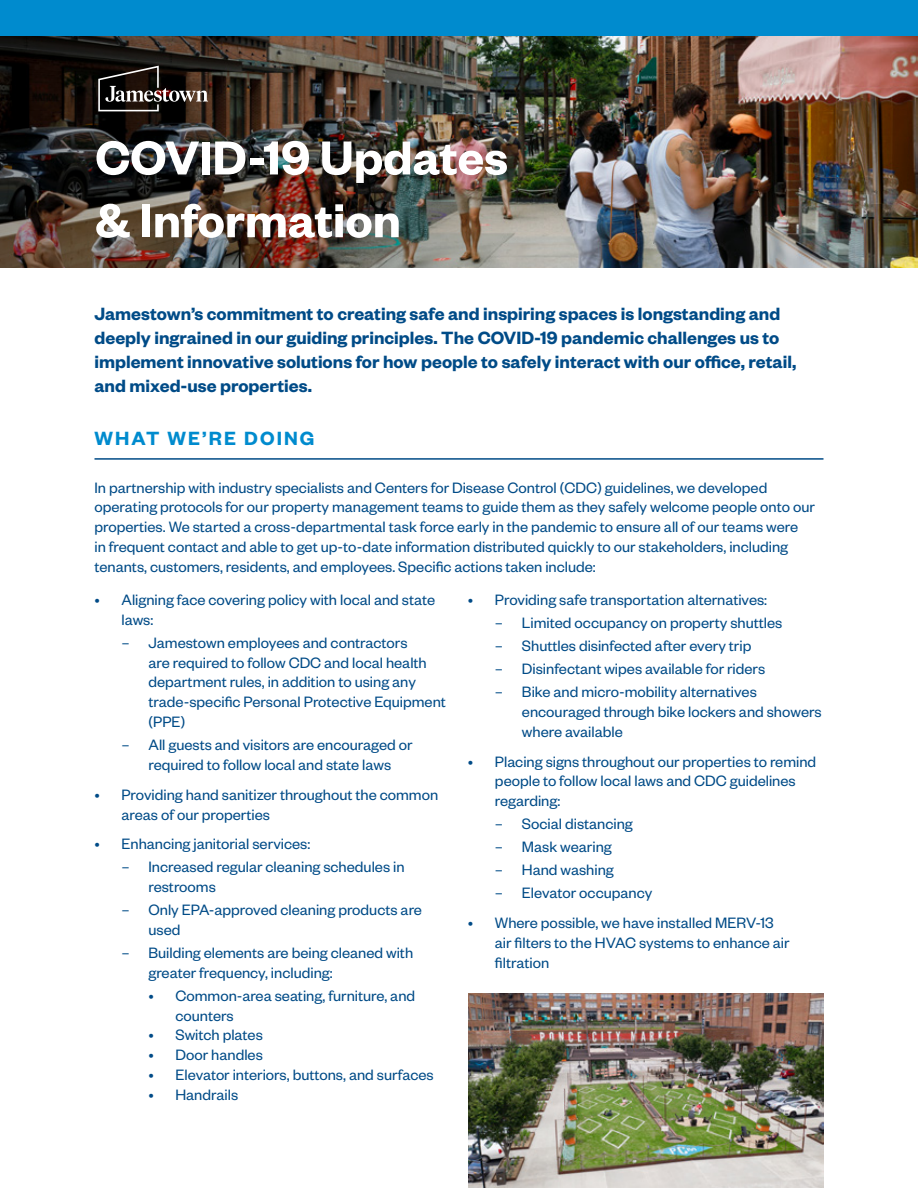
<style>
.page{position:relative;width:918px;height:1188px;background:#fff}
.page>*{position:absolute;margin:0;border:0;box-sizing:border-box;transform-origin:0 0}
.t1{font:600 52.35px/62.8px "Founders Grotesk";color:#fff}
.t2{font:600 21px "Founders Grotesk";letter-spacing:.1em;color:#008bce}
.t3{font:600 19.5px/24px "Founders Grotesk";color:#004b87}
.t4{font:16.5px/19.8px "Founders Grotesk";color:#004b87}
</style>
<div class="page">
<img style="left:0;top:35px;width:918px;height:233px">
<div style="left:0;top:0;width:918px;height:35px;background:#008bce"></div>
<svg style="left:98px;top:66px;width:110px;height:45px;background:#3e3631"></svg>
<hr style="left:94px;top:458px;width:730px;height:2px;background:#004b87">
<img style="left:468px;top:994px;width:356px;height:194px">
<h1 class="t1" style="left:95px;top:124px;width:414px">COVID-19 Updates &amp; Information</h1>
<p class="t3" style="left:94px;top:300px;width:703px">Jamestown’s commitment to creating safe and inspiring spaces is longstanding and deeply ingrained in our guiding principles. The COVID-19 pandemic challenges us to implement innovative solutions for how people to safely interact with our office, retail, and mixed-use properties.</p>
<p class="t2" style="left:94px;top:425px;width:222px">WHAT WE’RE DOING</p>
<p class="t4" style="left:94px;top:477px;width:722px">In partnership with industry specialists and Centers for Disease Control (CDC) guidelines, we developed operating protocols for our property management teams to guide them as they safely welcome people onto our properties. We started a cross-departmental task force early in the pandemic to ensure all of our teams were<br>in frequent contact and able to get up-to-date information distributed quickly to our stakeholders, including tenants, customers, residents, and employees. Specific actions taken include:</p>
<p class="t4" style="left:121px;top:589px;width:315px;text-indent:-27px">• Aligning face covering policy with local and state laws:</p>
<p class="t4" style="left:148px;top:632px;width:299px;text-indent:-27px">– Jamestown employees and contractors<br>are required to follow CDC and local health department rules, in addition to using any trade-specific Personal Protective Equipment (PPE)</p>
<p class="t4" style="left:121px;top:734px;width:293px;text-align:center">– All guests and visitors are encouraged or required to follow local and state laws</p>
<p class="t4" style="left:121px;top:784px;width:318px;text-indent:-27px">• Providing hand sanitizer throughout the common areas of our properties</p>
<p class="t4" style="left:94px;top:833px;width:217px">• Enhancing janitorial services:</p>
<p class="t4" style="left:148px;top:856px;width:258px;text-indent:-27px">– Increased regular cleaning schedules in restrooms</p>
<p class="t4" style="left:148px;top:899px;width:275px;text-indent:-27px">– Only EPA-approved cleaning products are used</p>
<p class="t4" style="left:148px;top:942px;width:266px;text-indent:-27px">– Building elements are being cleaned with greater frequency, including:</p>
<p class="t4" style="left:175px;top:985px;width:241px;text-indent:-27px">• Common-area seating, furniture, and counters</p>
<p class="t4" style="left:148px;top:1024px;width:116px">• Switch plates</p>
<p class="t4" style="left:148px;top:1044px;width:116px">• Door handles</p>
<p class="t4" style="left:148px;top:1064px;width:287px">• Elevator interiors, buttons, and surfaces</p>
<p class="t4" style="left:148px;top:1084px;width:91px">• Handrails</p>
<p class="t4" style="left:468px;top:589px;width:301px">• Providing safe transportation alternatives:</p>
<p class="t4" style="left:495px;top:612px;width:289px">– Limited occupancy on property shuttles</p>
<p class="t4" style="left:495px;top:635px;width:258px">– Shuttles disinfected after every trip</p>
<p class="t4" style="left:495px;top:658px;width:272px">– Disinfectant wipes available for riders</p>
<p class="t4" style="left:522px;top:681px;width:301px;text-indent:-27px">– Bike and micro-mobility alternatives encouraged through bike lockers and showers where available</p>
<p class="t4" style="left:495px;top:751px;width:323px;text-indent:-27px">• Placing signs throughout our properties to remind people to follow local laws and CDC guidelines regarding:</p>
<p class="t4" style="left:495px;top:813px;width:139px">– Social distancing</p>
<p class="t4" style="left:495px;top:836px;width:118px">– Mask wearing</p>
<p class="t4" style="left:495px;top:859px;width:120px">– Hand washing</p>
<p class="t4" style="left:495px;top:882px;width:159px">– Elevator occupancy</p>
<p class="t4" style="left:495px;top:912px;width:296px;text-indent:-27px">• Where possible, we have installed MERV-13 air filters to the HVAC systems to enhance air filtration</p>
</div>
